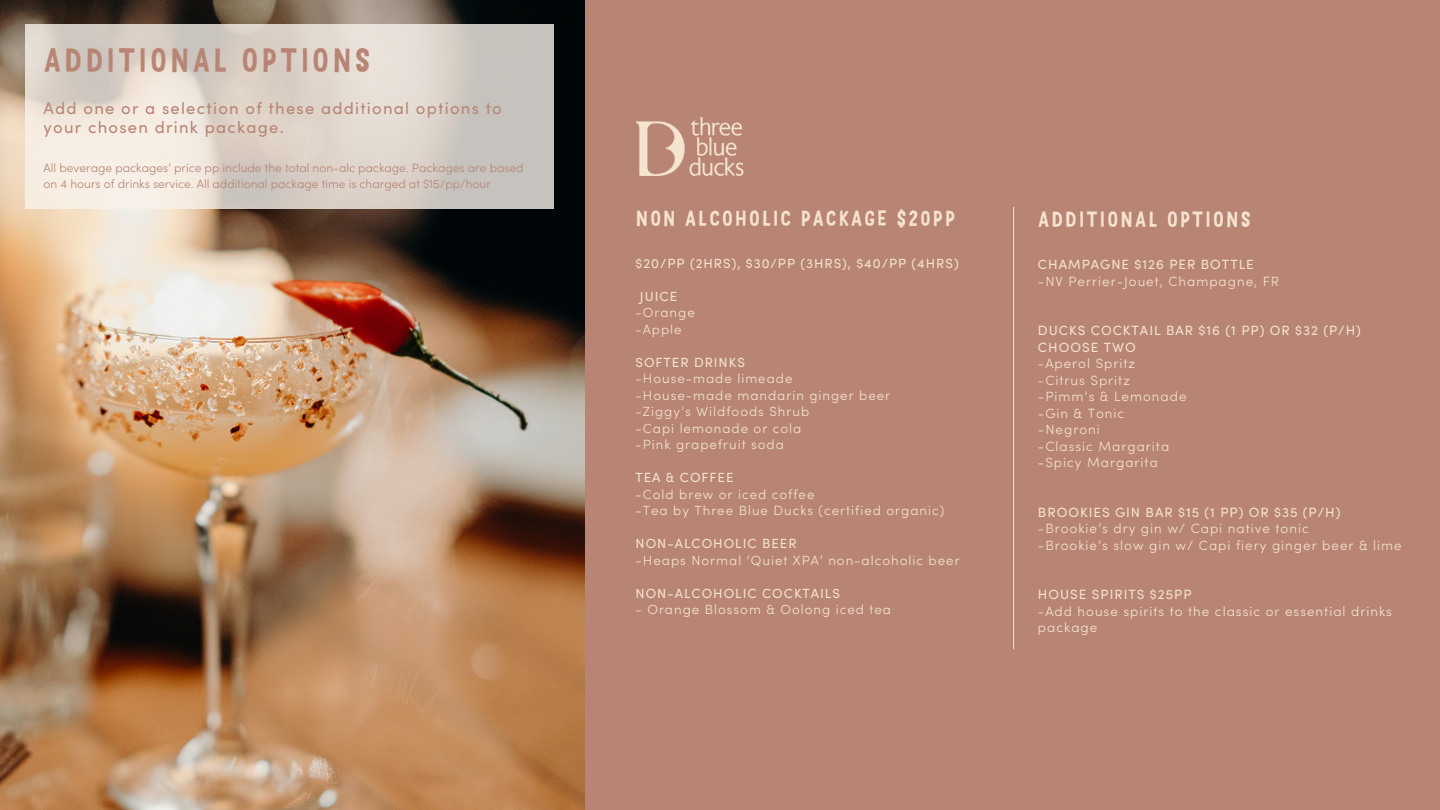
<style>
.page{position:relative;width:1440px;height:810px;background:#fff}
.page>*{position:absolute;margin:0;border:0;box-sizing:border-box;transform-origin:0 0}
.t1{font:32px "Mr Dodo";letter-spacing:.075em;color:#b88575}
.t2{font:20.8px "Mr Dodo";letter-spacing:.075em;color:#f5e3cf}
.t3{font:20.7px "Mr Dodo";letter-spacing:.075em;color:#f5e3cf}
.t4{font:16.7px/18.8px "Sofia Pro";letter-spacing:.075em;color:#b88575}
.t5{font:300 13.4px/16.5px "Sofia Pro";letter-spacing:.075em;color:#f5e3cf}
.t6{font:13.4px/16.5px "Sofia Pro";letter-spacing:.075em;color:#f5e3cf}
.t7{font:300 13.3px/16.5px "Sofia Pro";letter-spacing:.075em;color:#f5e3cf}
.t8{font:13.3px "Sofia Pro";letter-spacing:.075em;color:#f5e3cf}
.t9{font:300 12px/16.5px "Sofia Pro";color:#b88575}
</style>
<div class="page">
<div style="left:585px;top:0;width:855px;height:810px;background:#b88575"></div>
<img style="left:0;top:0;width:585px;height:810px">
<svg style="left:25px;top:24px;width:529px;height:185px;background:#dcd4cc"></svg>
<hr style="left:1013px;top:207px;width:1px;height:442px;background:#f5e3cf">
<img style="left:636px;top:117px;width:108px;height:59px">
<h1 class="t1" style="left:44px;top:38px;width:329px">ADDITIONAL OPTIONS</h1>
<p class="t4" style="left:44px;top:101px;width:460px">Add one or a selection of these additional options to your chosen drink package.</p>
<p class="t9" style="left:44px;top:160px;width:482px">All beverage packages’ price pp include the total non-alc package. Packages are based on 4 hours of drinks service. All additional package time is charged at $15/pp/hour</p>
<h3 class="t3" style="left:636px;top:204px;width:321px">NON ALCOHOLIC PACKAGE $20PP</h3>
<p class="t8" style="left:636px;top:258px;width:325px">$20/PP (2HRS), $30/PP (3HRS), $40/PP (4HRS)</p>
<p class="t8" style="left:640px;top:291px;width:39px">JUICE</p>
<p class="t7" style="left:636px;top:306px;width:61px">-Orange -Apple</p>
<p class="t8" style="left:636px;top:357px;width:111px">SOFTER DRINKS</p>
<p class="t7" style="left:636px;top:372px;width:256px">-House-made limeade -House-made mandarin ginger beer -Ziggy’s Wildfoods Shrub<br>-Capi lemonade or cola<br>-Pink grapefruit soda</p>
<p class="t8" style="left:636px;top:473px;width:100px">TEA &amp; COFFEE</p>
<p class="t7" style="left:636px;top:487px;width:310px">-Cold brew or iced coffee<br>-Tea by Three Blue Ducks (certified organic)</p>
<p class="t8" style="left:636px;top:539px;width:163px">NON-ALCOHOLIC BEER</p>
<p class="t7" style="left:636px;top:553px;width:326px">-Heaps Normal ‘Quiet XPA’ non-alcoholic beer</p>
<p class="t8" style="left:636px;top:588px;width:206px">NON-ALCOHOLIC COCKTAILS</p>
<p class="t7" style="left:636px;top:603px;width:257px">- Orange Blossom &amp; Oolong iced tea</p>
<h2 class="t2" style="left:1038px;top:205px;width:215px">ADDITIONAL OPTIONS</h2>
<p class="t6" style="left:1038px;top:258px;width:217px">CHAMPAGNE $126 PER BOTTLE</p>
<p class="t5" style="left:1038px;top:274px;width:243px">-NV Perrier-Jouet, Champagne, FR</p>
<p class="t6" style="left:1038px;top:324px;width:324px">DUCKS COCKTAIL BAR $16 (1 PP) OR $32 (P/H)<br>CHOOSE TWO</p>
<p class="t5" style="left:1038px;top:357px;width:150px">-Aperol Spritz<br>-Citrus Spritz -Pimm’s &amp; Lemonade -Gin &amp; Tonic -Negroni<br>-Classic Margarita -Spicy Margarita</p>
<p class="t6" style="left:1038px;top:505px;width:304px">BROOKIES GIN BAR $15 (1 PP) OR $35 (P/H)</p>
<p class="t5" style="left:1038px;top:522px;width:365px">-Brookie’s dry gin w/ Capi native tonic<br>-Brookie’s slow gin w/ Capi fiery ginger beer &amp; lime</p>
<p class="t6" style="left:1038px;top:588px;width:155px">HOUSE SPIRITS $25PP</p>
<p class="t5" style="left:1038px;top:604px;width:356px">-Add house spirits to the classic or essential drinks package</p>
</div>
